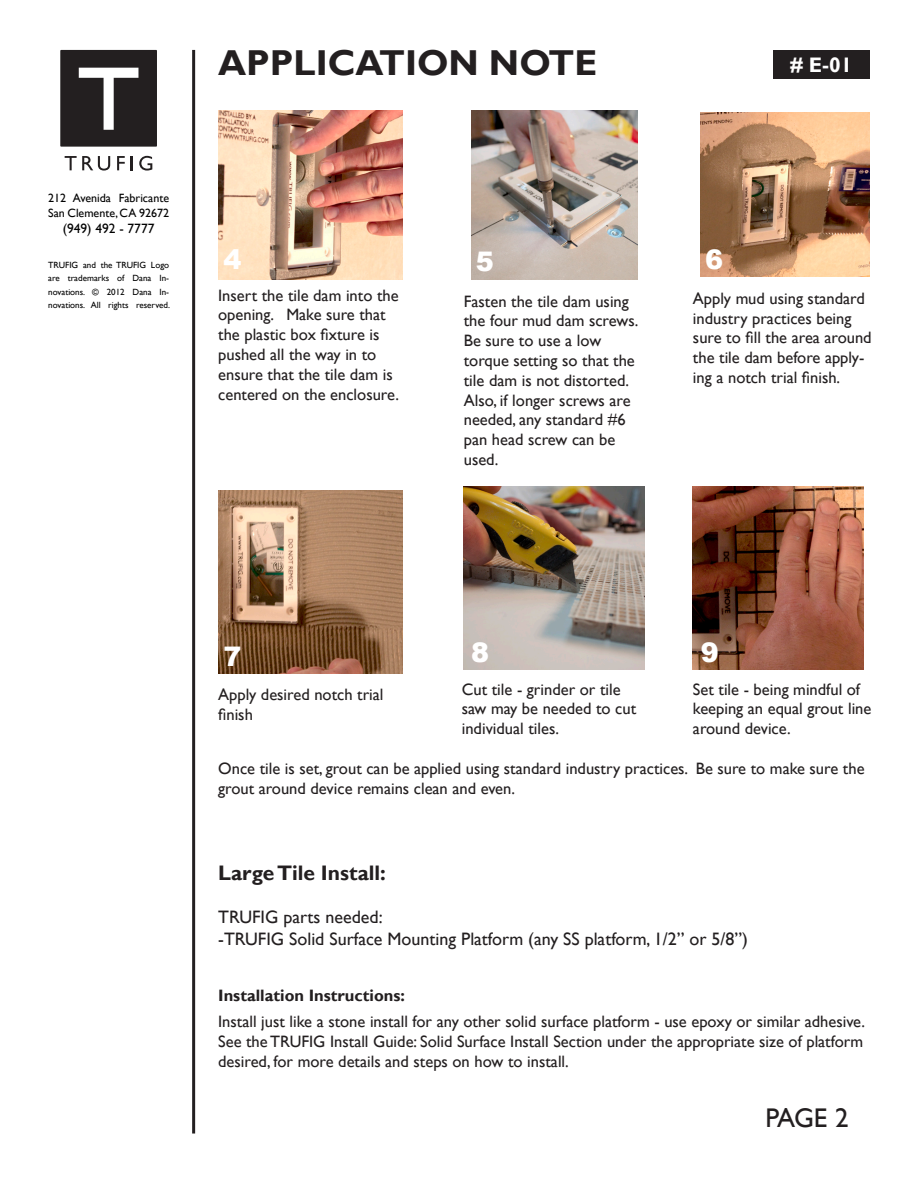
<style>
.page{position:relative;width:918px;height:1188px;background:#fff}
.page>*{position:absolute;margin:0;border:0;box-sizing:border-box;transform-origin:0 0}
.t1{font:700 36px "Gill Sans";color:#231f20}
.t2{font:900 27px "Arial";color:#fff}
.t3{font:27px "Gill Sans";color:#231f20}
.t4{font:700 21px "Gill Sans";color:#231f20}
.t5{font:700 21px "Gill Sans";color:#fff}
.t6{font:18px "Gill Sans";color:#231f20}
.t7{font:16.5px/19.8px "Gill Sans";color:#231f20}
.t8{font:700 16.5px "Gill Sans";color:#231f20}
.t9{font:13.5px "Gill Sans";color:#000}
.t10{font:12px "Gill Sans";color:#000}
.t11{font:9px/13.5px "Gill Sans";color:#000;text-align:justify}
</style>
<div class="page">
<hr style="left:192px;top:50px;width:3px;height:1084px;background:#231f20">
<svg style="left:60px;top:50px;width:97px;height:97px;background:#3f3b3c"></svg>
<svg style="left:65px;top:156px;width:45px;height:15px"></svg>
<svg style="left:117px;top:156px;width:8px;height:14px"></svg>
<svg style="left:131px;top:156px;width:2px;height:14px"></svg>
<svg style="left:139px;top:156px;width:13px;height:15px"></svg>
<div style="left:773px;top:50px;width:97px;height:29px;background:#231f20"></div>
<img style="left:218px;top:110px;width:185px;height:169px">
<img style="left:471px;top:110px;width:166px;height:169px">
<img style="left:701px;top:112px;width:169px;height:165px">
<img style="left:218px;top:490px;width:185px;height:183px">
<img style="left:464px;top:487px;width:180px;height:183px">
<img style="left:693px;top:487px;width:170px;height:183px">
<p class="t10" style="left:48px;top:191px;width:122px">212 Avenida Fabricante</p>
<p class="t10" style="left:48px;top:206px;width:122px">San Clemente, CA 92672</p>
<p class="t9" style="left:63px;top:220px;width:93px">(949) 492 - 7777</p>
<p class="t11" style="left:48px;top:258px;width:123px">TRUFIG and the TRUFIG Logo are trademarks of Dana In&shy;novations. © 2012 Dana In&shy;novations. All rights reserved.</p>
<p class="t1" style="left:218px;top:41px;width:381px">APPLICATION NOTE</p>
<p class="t2" style="left:224px;top:239px;width:20px">4</p>
<p class="t7" style="left:218px;top:285px;width:182px">Insert the tile dam into the opening. Make sure that the plastic box fixture is pushed all the way in to ensure that the tile dam is centered on the enclosure.</p>
<p class="t2" style="left:476px;top:242px;width:20px">5</p>
<p class="t7" style="left:464px;top:291px;width:176px">Fasten the tile dam using the four mud dam screws.<br>Be sure to use a low torque setting so that the tile dam is not distorted.<br>Also, if longer screws are needed, any standard #6 pan head screw can be used.</p>
<p class="t5" style="left:791px;top:52px;width:63px"># E-01</p>
<p class="t2" style="left:705px;top:239px;width:20px">6</p>
<p class="t7" style="left:693px;top:289px;width:180px">Apply mud using standard industry practices being sure to fill the area around the tile dam before apply&shy;ing a notch trial finish.</p>
<p class="t2" style="left:224px;top:636px;width:20px">7</p>
<p class="t2" style="left:471px;top:633px;width:20px">8</p>
<p class="t2" style="left:701px;top:633px;width:20px">9</p>
<p class="t7" style="left:218px;top:685px;width:167px">Apply desired notch trial finish</p>
<p class="t7" style="left:462px;top:679px;width:176px">Cut tile - grinder or tile saw may be needed to cut individual tiles.</p>
<p class="t7" style="left:693px;top:679px;width:180px">Set tile - being mindful of keeping an equal grout line around device.</p>
<p class="t7" style="left:218px;top:759px;width:648px">Once tile is set, grout can be applied using standard industry practices. Be sure to make sure the grout around device remains clean and even.</p>
<p class="t4" style="left:218px;top:860px;width:169px">Large Tile Install:</p>
<p class="t6" style="left:218px;top:907px;width:166px">TRUFIG parts needed:</p>
<p class="t6" style="left:218px;top:928px;width:531px">-TRUFIG Solid Surface Mounting Platform (any SS platform, 1/2” or 5/8”)</p>
<p class="t8" style="left:218px;top:985px;width:188px">Installation Instructions:</p>
<p class="t7" style="left:218px;top:1012px;width:648px">Install just like a stone install for any other solid surface platform - use epoxy or similar adhesive.<br>See the TRUFIG Install Guide: Solid Surface Install Section under the appropriate size of platform desired, for more details and steps on how to install.</p>
<p class="t3" style="left:765px;top:1102px;width:85px">PAGE 2</p>
</div>
